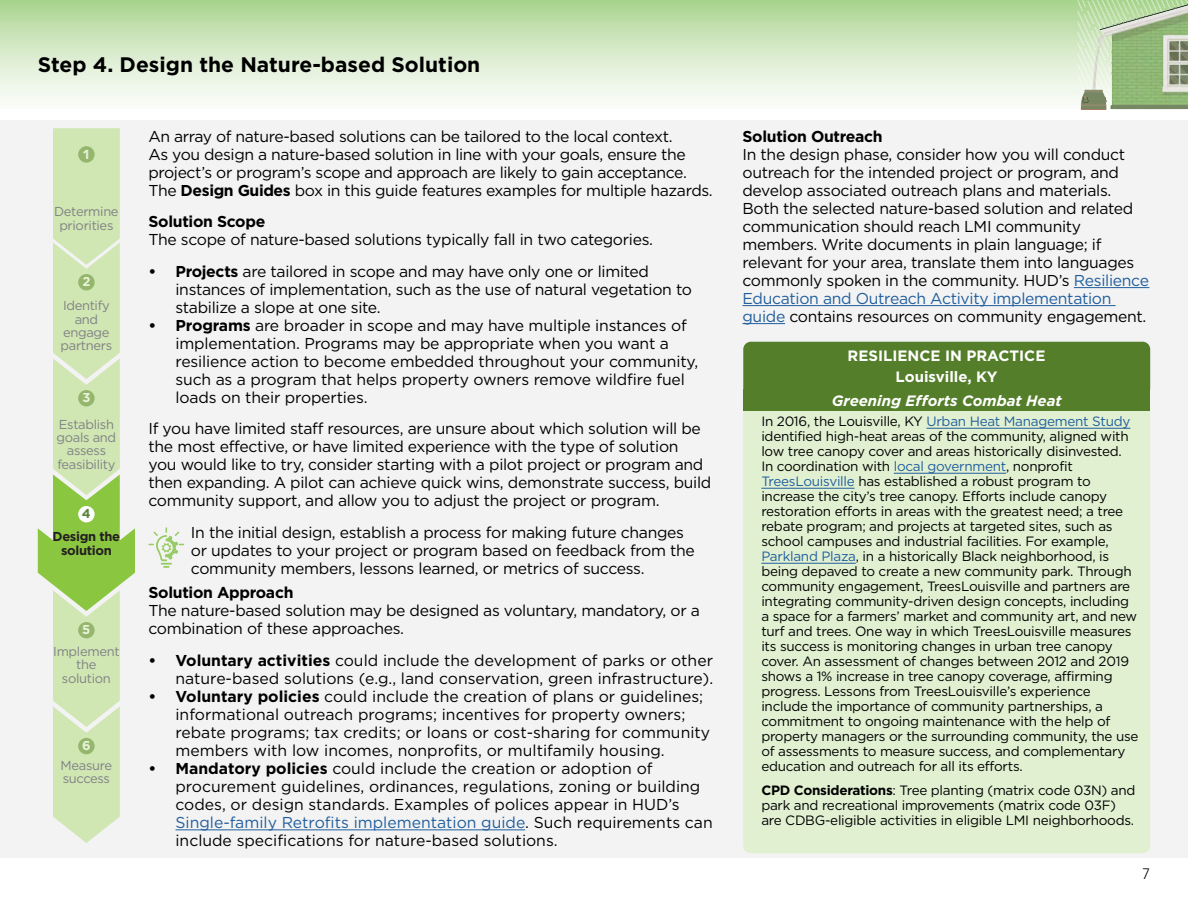
<style>
.page{position:relative;width:1188px;height:918px;background:#fff}
.page>*{position:absolute;margin:0;border:0;box-sizing:border-box;transform-origin:0 0}
.t1{font:700 21px "Gotham HTF";color:#000}
.t2{font:15.75px/18px "Gotham HTF";letter-spacing:-.02em;color:#000}
.t3{font:15.75px/18px "Gotham HTF";color:#000}
.t4{font:15.75px/18px "Gotham HTF";letter-spacing:-.02em;color:#215e9e}
.t5{font:700 15.75px "Gotham HTF";letter-spacing:-.02em;color:#000}
.t6{font:700 15px/21px "Gotham HTF";color:#fff;text-align:center}
.t7{font:italic 700 15px "Gotham HTF";color:#fff}
.t8{font:300 15px "Avenir LT Std";color:#000}
.t9{font:13.5px/15px "Gotham HTF";letter-spacing:-.02em;color:#000}
.t10{font:13.5px "Gotham HTF";letter-spacing:-.02em;color:#215e9e}
.t11{font:12.9px/13.4px "Gotham HTF";letter-spacing:-.025em;color:#808285;text-align:center}
.t12{font:700 12.9px/13.4px "Gotham HTF";letter-spacing:-.025em;color:#231f20;text-align:center}
.t13{font:700 12.9px "Gotham HTF";color:#e9f3da}
.t14{font:700 12.9px "Gotham HTF";color:#5a833a}
.t15{font:900 12.9px "Avenir LT Std";color:#e9f3da}
.s1{font-weight:700}
.s2{color:#215e9e}
.s3{color:#000}
</style>
<div class="page">
<div style="left:0;top:120px;width:1188px;height:738px;background:#f2f3f2"></div>
<svg style="left:0;top:0;width:1078px;height:103px;background:#d4e9c6"></svg>
<svg style="left:1078px;top:0;width:29px;height:109px;background:#c9dabb"></svg>
<img style="left:1107px;top:0;width:81px;height:109px">
<hr style="left:176px;top:830px;width:349px;height:1px;background:#215e9e">
<svg style="left:38px;top:128px;width:97px;height:715px"></svg>
<div style="left:83px;top:149px;width:5px;height:10px;background:#94b66d"></div>
<div style="left:743px;top:411px;width:407px;height:442px;background:#e0f0d1"></div>
<div style="left:743px;top:342px;width:407px;height:47px;background:#547e2a"></div>
<svg style="left:148px;top:527px;width:36px;height:41px"></svg>
<div style="left:743px;top:389px;width:407px;height:22px;background:#547e2a"></div>
<hr style="left:926px;top:428px;width:204px;height:1px;background:#215e9e">
<hr style="left:894px;top:473px;width:112px;height:1px;background:#215e9e">
<hr style="left:761px;top:488px;width:94px;height:1px;background:#215e9e">
<hr style="left:761px;top:563px;width:95px;height:1px;background:#215e9e">
<hr style="left:1074px;top:287px;width:75px;height:1px;background:#215e9e">
<hr style="left:742px;top:305px;width:374px;height:1px;background:#215e9e">
<hr style="left:742px;top:323px;width:43px;height:1px;background:#215e9e">
<h2 class="t1" style="left:38px;top:52px;width:444px">Step 4. Design the Nature-based Solution</h2>
<p class="t15" style="left:83px;top:146px;width:9px">1</p>
<p class="t11" style="left:54px;top:205px;width:66px">Determine priorities</p>
<p class="t13" style="left:82px;top:274px;width:10px">2</p>
<p class="t11" style="left:61px;top:299px;width:53px">Identify and engage partners</p>
<p class="t13" style="left:82px;top:390px;width:10px">3</p>
<p class="t11" style="left:57px;top:417px;width:61px">Establish goals and assess feasibility</p>
<p class="t14" style="left:82px;top:506px;width:10px">4</p>
<p class="t12" style="left:53px;top:530px;width:69px">Design the solution</p>
<p class="t13" style="left:82px;top:622px;width:10px">5</p>
<p class="t11" style="left:53px;top:645px;width:68px">Implement the solution</p>
<p class="t13" style="left:82px;top:738px;width:10px">6</p>
<p class="t11" style="left:61px;top:759px;width:53px;text-align:left">Measure success</p>
<p class="t2" style="left:148px;top:127px;width:566px">An array of nature-based solutions can be tailored to the local context.<br>As you design a nature-based solution in line with your goals, ensure the project’s or program’s scope and approach are likely to gain acceptance.<br>The <span class="s1">Design Guides</span> box in this guide features examples for multiple hazards.</p>
<h4 class="t5" style="left:148px;top:212px;width:118px">Solution Scope</h4>
<p class="t2" style="left:148px;top:230px;width:506px">The scope of nature-based solutions typically fall in two categories.</p>
<p class="t2" style="left:176px;top:262px;width:518px;text-indent:-27px"><span class="s1">• Projects</span> are tailored in scope and may have only one or limited instances of implementation, such as the use of natural vegetation to stabilize a slope at one site.</p>
<p class="t2" style="left:176px;top:316px;width:524px;text-indent:-27px"><span class="s1">• Programs</span> are broader in scope and may have multiple instances of implementation. Programs may be appropriate when you want a resilience action to become embedded throughout your community, such as a program that helps property owners remove wildfire fuel loads on their properties.</p>
<p class="t2" style="left:149px;top:419px;width:564px">If you have limited staff resources, are unsure about which solution will be the most effective, or have limited experience with the type of solution<br>you would like to try, consider starting with a pilot project or program and then expanding. A pilot can achieve quick wins, demonstrate success, build community support, and allow you to adjust the project or program.</p>
<p class="t2" style="left:191px;top:523px;width:505px">In the initial design, establish a process for making future changes or updates to your project or program based on feedback from the community members, lessons learned, or metrics of success.</p>
<h4 class="t5" style="left:149px;top:584px;width:146px">Solution Approach</h4>
<p class="t2" style="left:149px;top:601px;width:553px">The nature-based solution may be designed as voluntary, mandatory, or a combination of these approaches.</p>
<p class="t3" style="left:148px;top:651px;width:566px;text-align:right"><span class="s1">• Voluntary activities</span> could include the development of parks or other nature-based solutions (e.g., land conservation, green infrastructure).</p>
<p class="t3" style="left:176px;top:687px;width:536px;text-indent:-27px"><span class="s1">• Voluntary policies</span> could include the creation of plans or guidelines; informational outreach programs; incentives for property owners; rebate programs; tax credits; or loans or cost-sharing for community members with low incomes, nonprofits, or multifamily housing.</p>
<p class="t3" style="left:176px;top:759px;width:526px;text-indent:-27px"><span class="s1">• Mandatory policies</span> could include the creation or adoption of procurement guidelines, ordinances, regulations, zoning or building codes, or design standards. Examples of polices appear in HUD’s</p>
<p class="t3" style="left:176px;top:813px;width:539px"><span class="s2">Single-family Retrofits implementation guide</span>. Such requirements can include specifications for nature-based solutions.</p>
<h4 class="t5" style="left:742px;top:127px;width:142px">Solution Outreach</h4>
<p class="t2" style="left:742px;top:145px;width:408px">In the design phase, consider how you will conduct outreach for the intended project or program, and develop associated outreach plans and materials.<br>Both the selected nature-based solution and related communication should reach LMI community members. Write documents in plain language; if relevant for your area, translate them into languages commonly spoken in the community. HUD’s <span class="s2">Resilience</span></p>
<p class="t4" style="left:742px;top:289px;width:406px">Education and Outreach Activity implementation guide <span class="s3">contains resources on community engagement.</span></p>
<h3 class="t6" style="left:848px;top:345px;width:199px">RESILIENCE IN PRACTICE<br>Louisville, KY</h3>
<h3 class="t7" style="left:832px;top:392px;width:231px">Greening Efforts Combat Heat</h3>
<p class="t10" style="left:761px;top:414px;width:371px"><span class="s3">In 2016, the Louisville, KY</span> Urban Heat Management Study</p>
<p class="t9" style="left:761px;top:429px;width:379px">identified high-heat areas of the community, aligned with low tree canopy cover and areas historically disinvested.<br>In coordination with <span class="s2">local government</span>, nonprofit <span class="s2">TreesLouisville</span> has established a robust program to increase the city’s tree canopy. Efforts include canopy restoration efforts in areas with the greatest need; a tree rebate program; and projects at targeted sites, such as school campuses and industrial facilities. For example, <span class="s2">Parkland Plaza</span>, in a historically Black neighborhood, is being depaved to create a new community park. Through community engagement, TreesLouisville and partners are integrating community-driven design concepts, including a space for a farmers’ market and community art, and new turf and trees. One way in which TreesLouisville measures its success is monitoring changes in urban tree canopy cover. An assessment of changes between 2012 and 2019 shows a 1% increase in tree canopy coverage, affirming progress. Lessons from TreesLouisville’s experience include the importance of community partnerships, a commitment to ongoing maintenance with the help of property managers or the surrounding community, the use of assessments to measure success, and complementary education and outreach for all its efforts.</p>
<p class="t9" style="left:761px;top:783px;width:376px"><span class="s1">CPD Considerations</span>: Tree planting (matrix code 03N) and park and recreational improvements (matrix code 03F) are CDBG-eligible activities in eligible LMI neighborhoods.</p>
<p class="t8" style="left:1142px;top:865px;width:9px">7</p>
</div>
